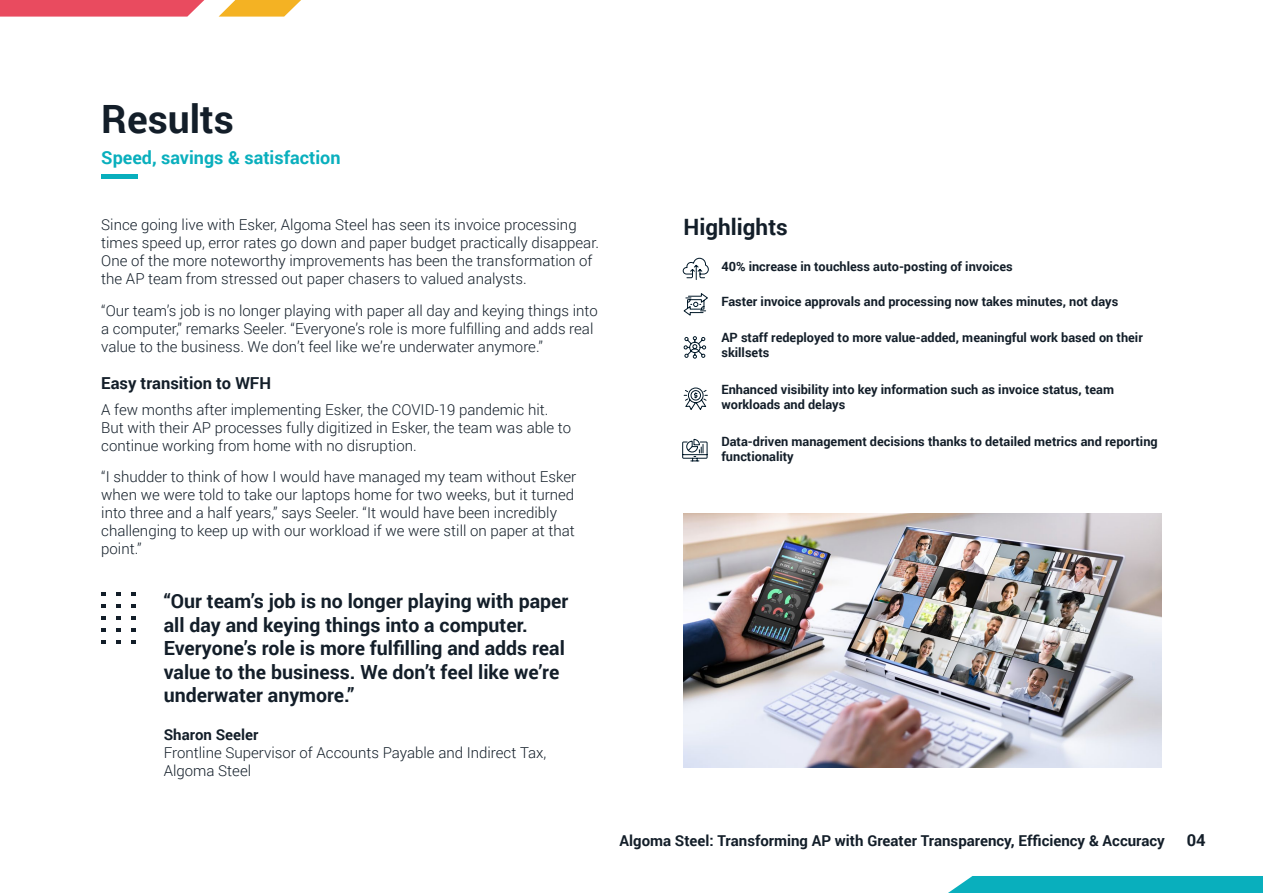
<style>
.page{position:relative;width:1263px;height:893px;background:#fff}
.page>*{position:absolute;margin:0;border:0;box-sizing:border-box;transform-origin:0 0}
.t1{font:700 39px "Roboto";color:#131e29}
.t2{font:700 22.5px "Roboto";color:#131e29}
.t3{font:700 19.5px/23.4px "Roboto";color:#131e29}
.t4{font:700 18px "Roboto";color:#09afbd}
.t5{font:700 16.5px "Roboto";color:#131e29}
.t6{font:300 15px/18px "Roboto";color:#131e29}
.t7{font:700 15px "Roboto";color:#131e29}
.t8{font:700 12.75px/15.3px "Roboto";color:#131e29}
</style>
<div class="page">
<svg style="left:0;top:0;width:204px;height:17px;background:#ea5669"></svg>
<svg style="left:219px;top:0;width:82px;height:17px"></svg>
<div style="left:948px;top:876px;width:315px;height:17px;background:#09afbd"></div>
<svg style="left:683px;top:293px;width:25px;height:23px"></svg>
<svg style="left:101px;top:593px;width:4px;height:3px"></svg>
<svg style="left:116px;top:593px;width:4px;height:3px"></svg>
<svg style="left:131px;top:593px;width:5px;height:3px"></svg>
<svg style="left:101px;top:605px;width:4px;height:3px"></svg>
<svg style="left:116px;top:605px;width:4px;height:3px"></svg>
<svg style="left:131px;top:605px;width:5px;height:3px"></svg>
<svg style="left:101px;top:617px;width:4px;height:3px"></svg>
<svg style="left:116px;top:617px;width:4px;height:3px"></svg>
<svg style="left:131px;top:617px;width:5px;height:3px"></svg>
<svg style="left:101px;top:629px;width:4px;height:3px"></svg>
<svg style="left:116px;top:629px;width:4px;height:3px"></svg>
<svg style="left:131px;top:629px;width:5px;height:3px"></svg>
<svg style="left:101px;top:640px;width:4px;height:4px"></svg>
<svg style="left:116px;top:640px;width:4px;height:4px"></svg>
<svg style="left:131px;top:640px;width:5px;height:4px"></svg>
<svg style="left:683px;top:387px;width:25px;height:23px"></svg>
<hr style="left:101px;top:175px;width:36px;height:4px;background:#09afbd">
<img style="left:684px;top:513px;width:478px;height:255px">
<svg style="left:682px;top:257px;width:27px;height:23px"></svg>
<svg style="left:683px;top:336px;width:23px;height:23px"></svg>
<svg style="left:682px;top:438px;width:26px;height:24px"></svg>
<h1 class="t1" style="left:101px;top:92px;width:134px">Results</h1>
<p class="t4" style="left:101px;top:145px;width:241px">Speed, savings &amp; satisfaction</p>
<p class="t6" style="left:101px;top:215px;width:499px">Since going live with Esker, Algoma Steel has seen its invoice processing times speed up, error rates go down and paper budget practically disappear.<br>One of the more noteworthy improvements has been the transformation of the AP team from stressed out paper chasers to valued analysts.</p>
<p class="t6" style="left:101px;top:301px;width:498px">“Our team’s job is no longer playing with paper all day and keying things into a computer,” remarks Seeler. “Everyone’s role is more fulfilling and adds real value to the business. We don’t feel like we’re underwater anymore.”</p>
<p class="t5" style="left:101px;top:372px;width:171px">Easy transition to WFH</p>
<p class="t6" style="left:101px;top:400px;width:471px">A few months after implementing Esker, the COVID-19 pandemic hit.<br>But with their AP processes fully digitized in Esker, the team was able to continue working from home with no disruption.</p>
<p class="t6" style="left:101px;top:467px;width:476px">“I shudder to think of how I would have managed my team without Esker when we were told to take our laptops home for two weeks, but it turned into three and a half years,” says Seeler. “It would have been incredibly challenging to keep up with our workload if we were still on paper at that point.”</p>
<h3 class="t3" style="left:164px;top:589px;width:406px">“Our team’s job is no longer playing with paper all day and keying things into a computer.<br>Everyone’s role is more fulfilling and adds real value to the business. We don’t feel like we’re underwater anymore.”</h3>
<p class="t7" style="left:164px;top:724px;width:96px">Sharon Seeler</p>
<p class="t6" style="left:164px;top:743px;width:384px">Frontline Supervisor of Accounts Payable and Indirect Tax,<br>Algoma Steel</p>
<h2 class="t2" style="left:684px;top:211px;width:106px">Highlights</h2>
<p class="t8" style="left:721px;top:258px;width:293px">40% increase in touchless auto-posting of invoices</p>
<p class="t8" style="left:721px;top:294px;width:398px">Faster invoice approvals and processing now takes minutes, not days</p>
<p class="t8" style="left:721px;top:329px;width:423px">AP staff redeployed to more value-added, meaningful work based on their skillsets</p>
<p class="t8" style="left:721px;top:381px;width:394px">Enhanced visibility into key information such as invoice status, team workloads and delays</p>
<p class="t8" style="left:721px;top:433px;width:438px">Data-driven management decisions thanks to detailed metrics and reporting functionality</p>
<p class="t7" style="left:620px;top:830px;width:547px">Algoma Steel: Transforming AP with Greater Transparency, Efficiency &amp; Accuracy</p>
<p class="t5" style="left:1187px;top:828px;width:20px">04</p>
</div>
